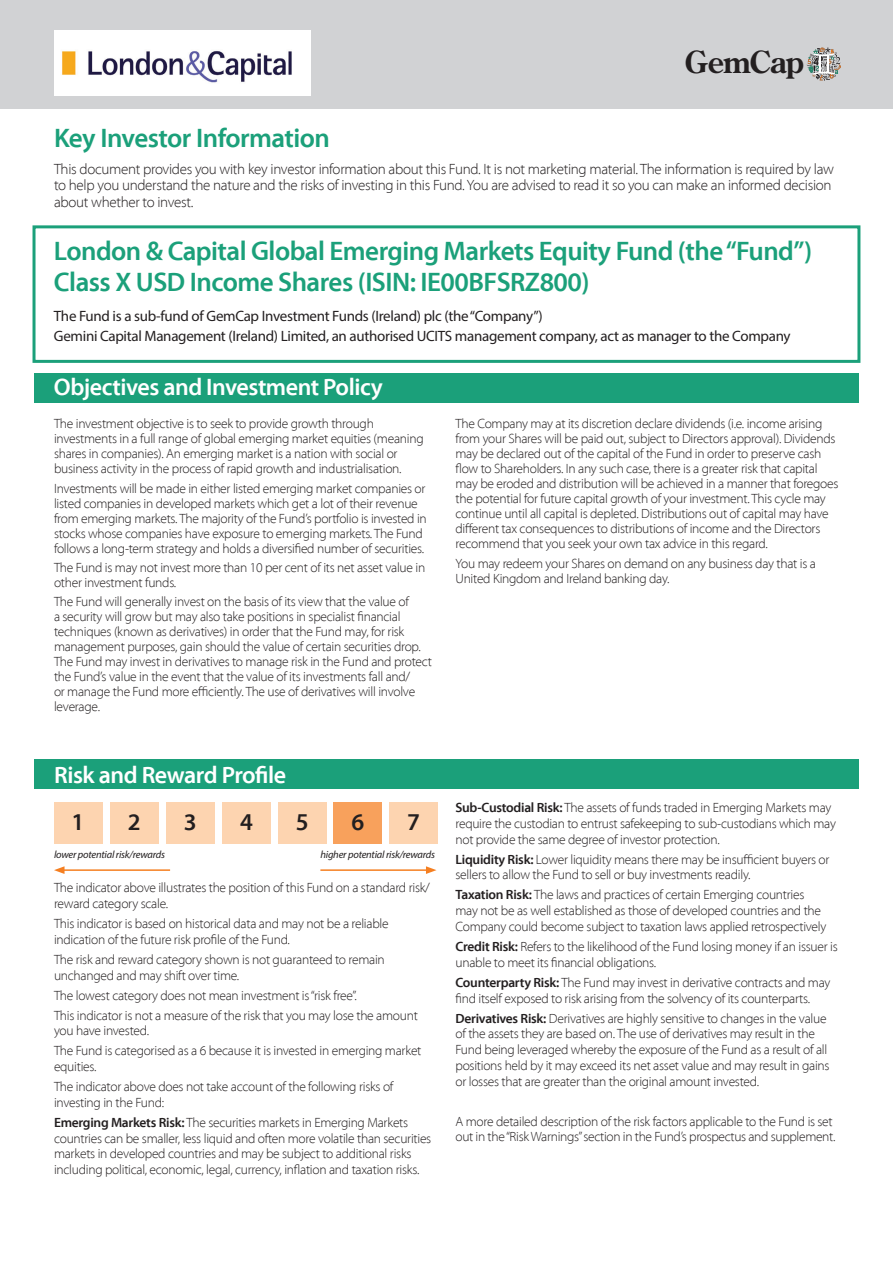
<style>
.page{position:relative;width:893px;height:1263px;background:#fff}
.page>*{position:absolute;margin:0;border:0;box-sizing:border-box;transform-origin:0 0}
.t1{font:700 30.3px "Century Old Style";letter-spacing:-.02em;color:#231f20}
.t2{font:600 27px "Myriad Pro";letter-spacing:-.02em;color:#1ba07a}
.t3{font:600 24px "Myriad Pro";letter-spacing:-.02em;color:#fff}
.t4{font:600 24px "Myriad Pro";color:#231f20}
.t5{font:300 15px/16.5px "Myriad Pro";letter-spacing:-.02em;color:#231f20}
.t6{font:15px "Myriad Pro";letter-spacing:-.02em;color:#231f20}
.t7{font:300 13.5px/15px "Myriad Pro";letter-spacing:-.02em;color:#231f20}
.t8{font:italic 10.5px "Myriad Pro";letter-spacing:-.02em;color:#231f20}
.s1{font-weight:600}
</style>
<div class="page">
<div style="left:33px;top:225px;width:827px;height:138px;background:#fff;border:3px solid #1ba07a"></div>
<div style="left:0;top:0;width:893px;height:108px;background:#d1d2d4"></div>
<div style="left:34px;top:374px;width:825px;height:29px;background:#1ba07a"></div>
<div style="left:34px;top:760px;width:825px;height:29px;background:#1ba07a"></div>
<div style="left:54px;top:802px;width:48px;height:41px;background:#fdd4b0"></div>
<div style="left:110px;top:802px;width:48px;height:41px;background:#fdd4b0"></div>
<div style="left:166px;top:802px;width:48px;height:41px;background:#fdd4b0"></div>
<hr style="left:62px;top:869px;width:108px;height:2px;background:#f57f21">
<svg style="left:54px;top:866px;width:11px;height:8px"></svg>
<div style="left:223px;top:802px;width:48px;height:41px;background:#fdd4b0"></div>
<div style="left:278px;top:802px;width:48px;height:41px;background:#fdd4b0"></div>
<div style="left:334px;top:802px;width:48px;height:41px;background:#f8a15c"></div>
<div style="left:389px;top:802px;width:48px;height:41px;background:#fdd4b0"></div>
<hr style="left:320px;top:869px;width:108px;height:2px;background:#f57f21">
<svg style="left:426px;top:866px;width:10px;height:8px"></svg>
<svg style="left:807px;top:47px;width:34px;height:34px"></svg>
<img style="left:54px;top:31px;width:257px;height:64px">
<p class="t1" style="left:685px;top:48px;width:121px">GemCap</p>
<p class="t2" style="left:54px;top:123px;width:278px">Key Investor Information</p>
<p class="t5" style="left:54px;top:161px;width:781px">This document provides you with key investor information about this Fund. It is not marketing material. The information is required by law to help you understand the nature and the risks of investing in this Fund. You are advised to read it so you can make an informed decision about whether to invest.</p>
<p class="t2" style="left:54px;top:236px;width:760px">London &amp; Capital Global Emerging Markets Equity Fund (the “Fund”)</p>
<p class="t2" style="left:54px;top:267px;width:537px">Class X USD Income Shares (ISIN: IE00BFSRZ800)</p>
<p class="t6" style="left:54px;top:307px;width:490px">The Fund is a sub-fund of GemCap Investment Funds (Ireland) plc (the “Company”)</p>
<p class="t6" style="left:54px;top:326px;width:738px">Gemini Capital Management (Ireland) Limited, an authorised UCITS management company, act as manager to the Company</p>
<p class="t3" style="left:54px;top:373px;width:330px">Objectives and Investment Policy</p>
<p class="t7" style="left:54px;top:417px;width:371px">The investment objective is to seek to provide growth through investments in a full range of global emerging market equities (meaning shares in companies). An emerging market is a nation with social or business activity in the process of rapid growth and industrialisation.</p>
<p class="t7" style="left:54px;top:481px;width:374px">Investments will be made in either listed emerging market companies or listed companies in developed markets which get a lot of their revenue from emerging markets. The majority of the Fund’s portfolio is invested in stocks whose companies have exposure to emerging markets. The Fund follows a long-term strategy and holds a diversified number of securities.</p>
<p class="t7" style="left:54px;top:560px;width:373px">The Fund is may not invest more than 10 per cent of its net asset value in other investment funds.</p>
<p class="t7" style="left:54px;top:594px;width:379px">The Fund will generally invest on the basis of its view that the value of<br>a security will grow but may also take positions in specialist financial techniques (known as derivatives) in order that the Fund may, for risk management purposes, gain should the value of certain securities drop.<br>The Fund may invest in derivatives to manage risk in the Fund and protect the Fund’s value in the event that the value of its investments fall and/<br>or manage the Fund more efficiently. The use of derivatives will involve leverage.</p>
<p class="t7" style="left:455px;top:417px;width:384px">The Company may at its discretion declare dividends (i.e. income arising from your Shares will be paid out, subject to Directors approval). Dividends may be declared out of the capital of the Fund in order to preserve cash flow to Shareholders. In any such case, there is a greater risk that capital may be eroded and distribution will be achieved in a manner that foregoes the potential for future capital growth of your investment. This cycle may continue until all capital is depleted. Distributions out of capital may have different tax consequences to distributions of income and the Directors recommend that you seek your own tax advice in this regard.</p>
<p class="t7" style="left:455px;top:556px;width:362px">You may redeem your Shares on demand on any business day that is a<br>United Kingdom and Ireland banking day.</p>
<p class="t3" style="left:54px;top:762px;width:234px">Risk and Reward Profile</p>
<p class="t4" style="left:72px;top:808px;width:14px">1</p>
<p class="t4" style="left:128px;top:808px;width:14px">2</p>
<p class="t8" style="left:54px;top:848px;width:112px">lower potential risk/rewards</p>
<p class="t4" style="left:184px;top:808px;width:14px">3</p>
<p class="t4" style="left:240px;top:808px;width:14px">4</p>
<p class="t4" style="left:296px;top:808px;width:14px">5</p>
<p class="t4" style="left:351px;top:808px;width:14px">6</p>
<p class="t4" style="left:407px;top:808px;width:14px">7</p>
<p class="t8" style="left:320px;top:848px;width:116px">higher potential risk/rewards</p>
<p class="t7" style="left:54px;top:880px;width:378px;line-height:15.8px">The indicator above illustrates the position of this Fund on a standard risk/ reward category scale.</p>
<p class="t7" style="left:54px;top:916px;width:336px;line-height:15.8px">This indicator is based on historical data and may not be a reliable indication of the future risk profile of the Fund.</p>
<p class="t7" style="left:54px;top:951px;width:332px;line-height:15.8px">The risk and reward category shown is not guaranteed to remain unchanged and may shift over time.</p>
<p class="t7" style="left:54px;top:988px;width:304px">The lowest category does not mean investment is “risk free”.</p>
<p class="t7" style="left:54px;top:1007px;width:365px;line-height:15.8px">This indicator is not a measure of the risk that you may lose the amount you have invested.</p>
<p class="t7" style="left:54px;top:1043px;width:369px;line-height:15.8px">The Fund is categorised as a 6 because it is invested in emerging market equities.</p>
<p class="t7" style="left:54px;top:1079px;width:341px;line-height:15.8px">The indicator above does not take account of the following risks of investing in the Fund:</p>
<p class="t7" style="left:54px;top:1114px;width:379px;line-height:15.8px"><span class="s1">Emerging Markets Risk:</span> The securities markets in Emerging Markets countries can be smaller, less liquid and often more volatile than securities markets in developed countries and may be subject to additional risks including political, economic, legal, currency, inflation and taxation risks.</p>
<p class="t7" style="left:455px;top:800px;width:382px;line-height:15.8px"><span class="s1">Sub-Custodial Risk:</span> The assets of funds traded in Emerging Markets may require the custodian to entrust safekeeping to sub-custodians which may not provide the same degree of investor protection.</p>
<p class="t7" style="left:455px;top:851px;width:375px;line-height:15.8px"><span class="s1">Liquidity Risk:</span> Lower liquidity means there may be insufficient buyers or sellers to allow the Fund to sell or buy investments readily.</p>
<p class="t7" style="left:455px;top:887px;width:372px;line-height:15.8px"><span class="s1">Taxation Risk:</span> The laws and practices of certain Emerging countries may not be as well established as those of developed countries and the<br>Company could become subject to taxation laws applied retrospectively</p>
<p class="t7" style="left:455px;top:939px;width:384px;line-height:15.8px"><span class="s1">Credit Risk:</span> Refers to the likelihood of the Fund losing money if an issuer is unable to meet its financial obligations.</p>
<p class="t7" style="left:455px;top:974px;width:376px;line-height:15.8px"><span class="s1">Counterparty Risk:</span> The Fund may invest in derivative contracts and may find itself exposed to risk arising from the solvency of its counterparts.</p>
<p class="t7" style="left:455px;top:1010px;width:376px;line-height:15.8px"><span class="s1">Derivatives Risk:</span> Derivatives are highly sensitive to changes in the value of the assets they are based on. The use of derivatives may result in the Fund being leveraged whereby the exposure of the Fund as a result of all positions held by it may exceed its net asset value and may result in gains or losses that are greater than the original amount invested.</p>
<p class="t7" style="left:455px;top:1113px;width:381px;line-height:15.8px">A more detailed description of the risk factors applicable to the Fund is set out in the “Risk Warnings” section in the Fund’s prospectus and supplement.</p>
</div>
